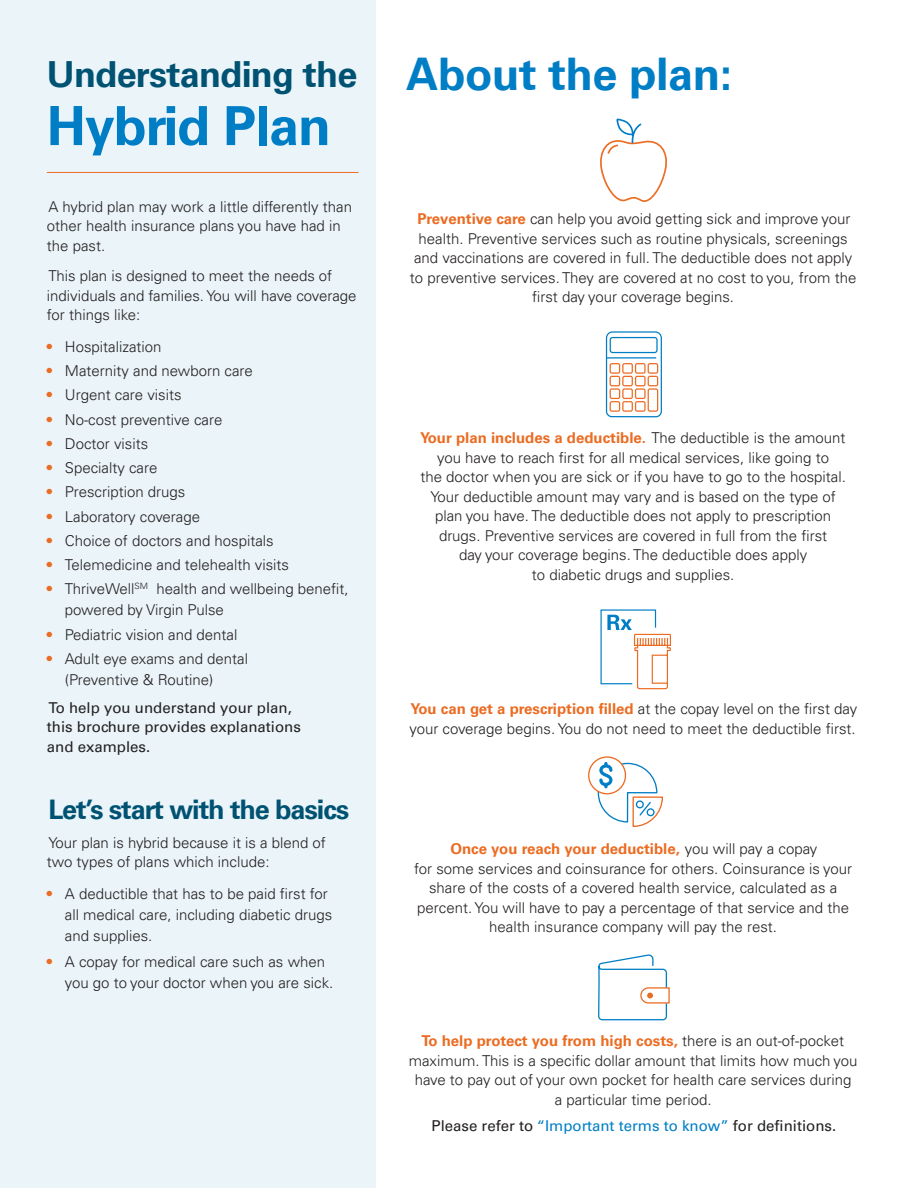
<style>
.page{position:relative;width:918px;height:1188px;background:#fff}
.page>*{position:absolute;margin:0;border:0;box-sizing:border-box;transform-origin:0 0}
.t1{font:700 54px "Univers LT Pro 65";letter-spacing:-.02em;color:#007ec5}
.t2{font:700 45px "Univers LT Pro 65";letter-spacing:-.01em;color:#007ec5}
.t3{font:700 36px "Univers LT Pro 65";letter-spacing:-.02em;color:#005273}
.t4{font:700 27px "Univers LT Pro 65";letter-spacing:-.04em;color:#005273}
.t5{font:300 15px/19.5px "Univers LT Pro 45";color:#231f20}
.t6{font:700 15px "Univers LT Pro 65";color:#eb6c23}
.t7{font:15px/19.5px "Univers LT Pro 55 Roman";color:#231f20}
.s1{font-family:"Univers LT Pro 65";font-weight:700;color:#eb6c23}
.s2{font-family:"Univers LT Pro 45";font-weight:300;color:#231f20}
.s3{color:#007ec5}
</style>
<div class="page">
<div style="left:0;top:0;width:376px;height:1188px;background:#eaf4f9"></div>
<hr style="left:47px;top:172px;width:312px;height:1px;background:#eb6c23">
<svg style="left:600px;top:118px;width:67px;height:84px"></svg>
<svg style="left:606px;top:331px;width:56px;height:86px"></svg>
<hr style="left:607px;top:357px;width:49px;height:2px;background:#007ec5">
<svg style="left:600px;top:609px;width:71px;height:81px"></svg>
<svg style="left:589px;top:757px;width:36px;height:37px"></svg>
<div style="left:588px;top:756px;width:38px;height:38px;border:1px solid #eb6c23;border-radius:50%"></div>
<svg style="left:597px;top:762px;width:66px;height:65px"></svg>
<svg style="left:598px;top:955px;width:72px;height:66px"></svg>
<h3 class="t3" style="left:47px;top:49px;width:312px">Understanding the</h3>
<h1 class="t1" style="left:47px;top:88px;width:286px">Hybrid Plan</h1>
<p class="t5" style="left:47px;top:196px;width:307px">A hybrid plan may work a little differently than other health insurance plans you have had in the past.</p>
<p class="t5" style="left:47px;top:266px;width:311px">This plan is designed to meet the needs of individuals and families. You will have coverage for things like:</p>
<p class="t5" style="left:47px;top:336px;width:116px"><span class="s1">•</span> Hospitalization</p>
<p class="t5" style="left:47px;top:361px;width:208px"><span class="s1">•</span> Maternity and newborn care</p>
<p class="t5" style="left:47px;top:385px;width:136px"><span class="s1">•</span> Urgent care visits</p>
<p class="t5" style="left:47px;top:409px;width:177px"><span class="s1">•</span> No-cost preventive care</p>
<p class="t5" style="left:47px;top:433px;width:103px"><span class="s1">•</span> Doctor visits</p>
<p class="t5" style="left:47px;top:458px;width:112px"><span class="s1">•</span> Specialty care</p>
<p class="t5" style="left:47px;top:482px;width:140px"><span class="s1">•</span> Prescription drugs</p>
<p class="t5" style="left:47px;top:506px;width:155px"><span class="s1">•</span> Laboratory coverage</p>
<p class="t5" style="left:47px;top:530px;width:228px"><span class="s1">•</span> Choice of doctors and hospitals</p>
<p class="t5" style="left:47px;top:555px;width:244px"><span class="s1">•</span> Telemedicine and telehealth visits</p>
<p class="t5" style="left:65px;top:578px;width:285px;line-height:21px;text-indent:-18px"><span class="s1">•</span> ThriveWell<sup>SM</sup> health and wellbeing benefit, powered by Virgin Pulse</p>
<p class="t5" style="left:47px;top:624px;width:192px"><span class="s1">•</span> Pediatric vision and dental</p>
<p class="t5" style="left:65px;top:648px;width:185px;line-height:21px;text-indent:-18px"><span class="s1">•</span> Adult eye exams and dental (Preventive &amp; Routine)</p>
<p class="t7" style="left:47px;top:697px;width:256px">To help you understand your plan, this brochure provides explanations and examples.</p>
<h3 class="t4" style="left:48px;top:791px;width:302px">Let’s start with the basics</h3>
<p class="t5" style="left:47px;top:832px;width:280px">Your plan is hybrid because it is a blend of two types of plans which include:</p>
<p class="t5" style="left:65px;top:883px;width:269px;line-height:21px;text-indent:-18px"><span class="s1">•</span> A deductible that has to be paid first for all medical care, including diabetic drugs and supplies.</p>
<p class="t5" style="left:65px;top:951px;width:270px;line-height:21px;text-indent:-18px"><span class="s1">•</span> A copay for medical care such as when you go to your doctor when you are sick.</p>
<h2 class="t2" style="left:406px;top:43px;width:328px">About the plan:</h2>
<p class="t5" style="left:410px;top:209px;width:448px;text-align:center"><span class="s1">Preventive care</span> can help you avoid getting sick and improve your health. Preventive services such as routine physicals, screenings and vaccinations are covered in full. The deductible does not apply to preventive services. They are covered at no cost to you, from the first day your coverage begins.</p>
<p class="t6" style="left:420px;top:428px;width:427px">Your plan includes a deductible. <span class="s2">The deductible is the amount</span></p>
<p class="t5" style="left:420px;top:447px;width:427px;text-align:center">you have to reach first for all medical services, like going to<br>the doctor when you are sick or if you have to go to the hospital.<br>Your deductible amount may vary and is based on the type of plan you have. The deductible does not apply to prescription drugs. Preventive services are covered in full from the first<br>day your coverage begins. The deductible does apply<br>to diabetic drugs and supplies.</p>
<p class="t6" style="left:411px;top:698px;width:448px">You can get a prescription filled <span class="s2">at the copay level on the first day</span></p>
<p class="t5" style="left:409px;top:718px;width:448px">your coverage begins. You do not need to meet the deductible first.</p>
<p class="t6" style="left:450px;top:839px;width:369px">Once you reach your deductible, <span class="s2">you will pay a copay</span></p>
<p class="t5" style="left:414px;top:858px;width:439px;text-align:center">for some services and coinsurance for others. Coinsurance is your share of the costs of a covered health service, calculated as a percent. You will have to pay a percentage of that service and the health insurance company will pay the rest.</p>
<p class="t6" style="left:422px;top:1031px;width:424px">To help protect you from high costs, <span class="s2">there is an out-of-pocket</span></p>
<p class="t5" style="left:409px;top:1050px;width:450px;text-align:center">maximum. This is a specific dollar amount that limits how much you have to pay out of your own pocket for health care services during<br>a particular time period.</p>
<p class="t7" style="left:432px;top:1115px;width:406px">Please refer to <span class="s3">“Important terms to know”</span> for definitions.</p>
</div>
